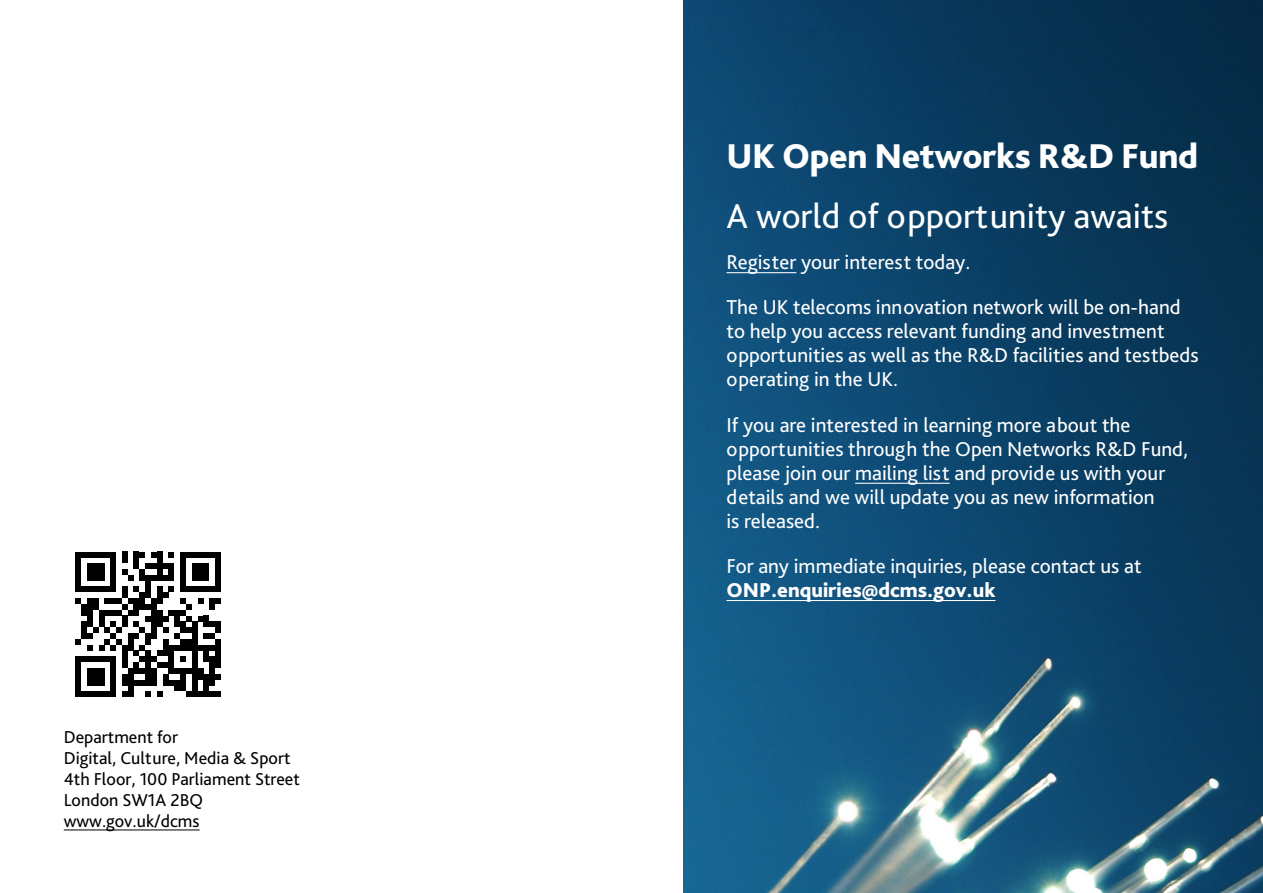
<style>
.page{position:relative;width:1263px;height:893px;background:#fff}
.page>*{position:absolute;margin:0;border:0;box-sizing:border-box;transform-origin:0 0}
.t1{font:36px "Bliss Pro";color:#fff}
.t2{font:800 36px "Bliss Pro";letter-spacing:-.01em;color:#fff}
.t3{font:21px/24px "Bliss Pro";color:#fff}
.t4{font:800 21px "Bliss Pro";color:#fff}
.t5{font:18px/21px "Bliss Pro";color:#000}
</style>
<div class="page">
<img style="left:684px;top:0;width:579px;height:893px">
<hr style="left:64px;top:829px;width:136px;height:1px;background:#000">
<div style="left:75px;top:552px;width:6px;height:35px;background:#000"></div>
<div style="left:87px;top:563px;width:6px;height:18px;background:#000"></div>
<div style="left:93px;top:563px;width:6px;height:18px;background:#000"></div>
<div style="left:99px;top:563px;width:5px;height:18px;background:#000"></div>
<svg style="left:81px;top:552px;width:29px;height:5px"></svg>
<div style="left:110px;top:552px;width:6px;height:35px;background:#000"></div>
<div style="left:122px;top:552px;width:6px;height:11px;background:#000"></div>
<svg style="left:122px;top:569px;width:12px;height:12px"></svg>
<div style="left:134px;top:552px;width:5px;height:17px;background:#000"></div>
<svg style="left:139px;top:552px;width:6px;height:5px"></svg>
<div style="left:139px;top:569px;width:6px;height:12px;background:#000"></div>
<div style="left:145px;top:575px;width:6px;height:12px;background:#000"></div>
<svg style="left:151px;top:552px;width:6px;height:5px"></svg>
<svg style="left:145px;top:563px;width:12px;height:6px"></svg>
<svg style="left:151px;top:575px;width:6px;height:6px"></svg>
<div style="left:157px;top:552px;width:6px;height:29px;background:#000"></div>
<svg style="left:163px;top:563px;width:5px;height:6px"></svg>
<svg style="left:163px;top:575px;width:5px;height:6px"></svg>
<svg style="left:168px;top:552px;width:6px;height:5px"></svg>
<div style="left:168px;top:563px;width:6px;height:18px;background:#000"></div>
<div style="left:180px;top:552px;width:6px;height:35px;background:#000"></div>
<div style="left:192px;top:563px;width:6px;height:18px;background:#000"></div>
<div style="left:198px;top:563px;width:5px;height:18px;background:#000"></div>
<div style="left:203px;top:563px;width:6px;height:18px;background:#000"></div>
<svg style="left:186px;top:552px;width:29px;height:5px"></svg>
<div style="left:215px;top:552px;width:6px;height:35px;background:#000"></div>
<svg style="left:75px;top:587px;width:146px;height:110px"></svg>
<hr style="left:726px;top:272px;width:70px;height:1px;background:#fff">
<hr style="left:855px;top:483px;width:95px;height:1px;background:#fff">
<hr style="left:726px;top:600px;width:269px;height:1px;background:#fff">
<p class="t5" style="left:64px;top:726px;width:238px">Department for<br>Digital, Culture, Media &amp; Sport<br>4th Floor, 100 Parliament Street<br>London SW1A 2BQ www.gov.uk/dcms</p>
<h1 class="t2" style="left:726px;top:133px;width:473px">UK Open Networks R&amp;D Fund</h1>
<h1 class="t1" style="left:726px;top:194px;width:443px">A world of opportunity awaits</h1>
<p class="t3" style="left:726px;top:239px;width:456px;line-height:45.3px">Register your interest today.<br>The UK telecoms innovation network will be on-hand</p>
<p class="t3" style="left:726px;top:319px;width:474px">to help you access relevant funding and investment opportunities as well as the R&amp;D facilities and testbeds operating in the UK.</p>
<p class="t3" style="left:726px;top:412px;width:463px">If you are interested in learning more about the opportunities through the Open Networks R&amp;D Fund, please join our mailing list and provide us with your details and we will update you as new information<br>is released.</p>
<p class="t3" style="left:726px;top:553px;width:417px">For any immediate inquiries, please contact us at</p>
<p class="t4" style="left:726px;top:577px;width:270px">ONP.enquiries@dcms.gov.uk</p>
</div>
